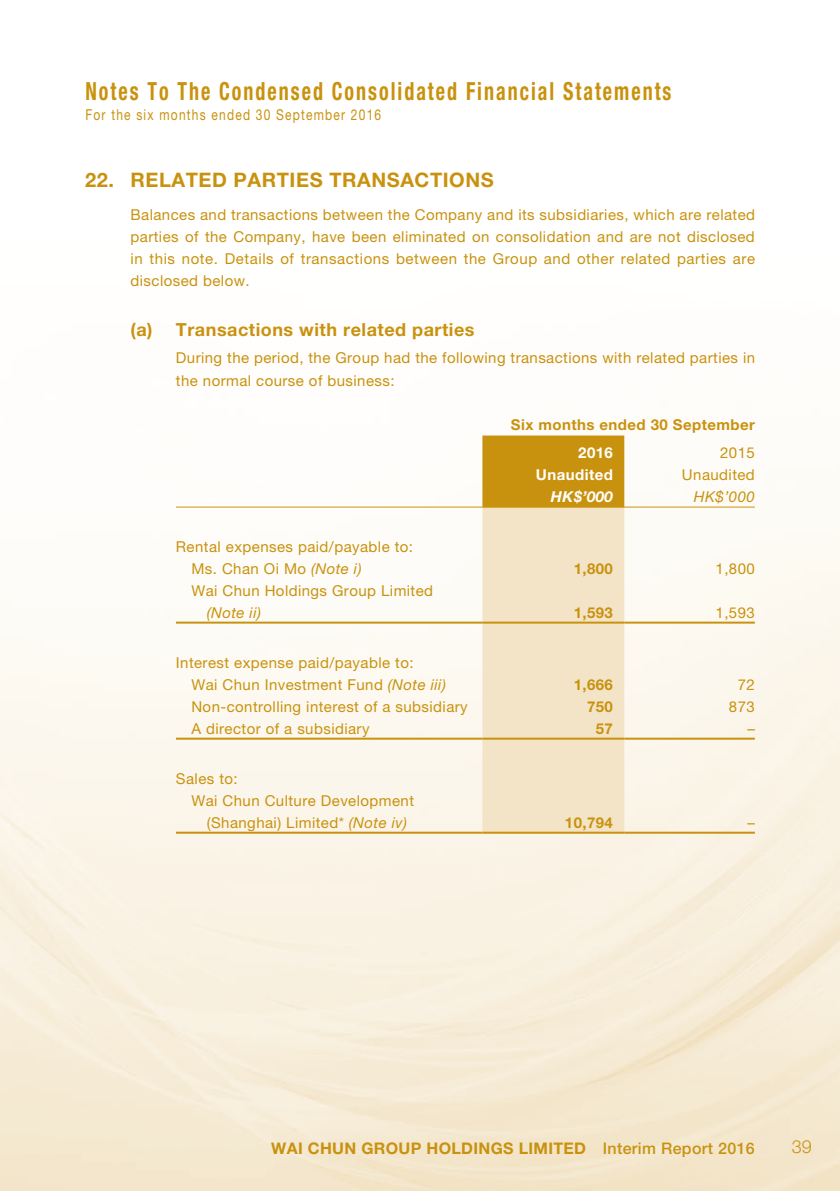
<style>
.page{position:relative;width:840px;height:1191px;background:#fff}
.page>*{position:absolute;margin:0;border:0;box-sizing:border-box;transform-origin:0 0}
.t1{font:700 condensed 25px "Helvetica Neue LT Std";letter-spacing:.1em;color:#c9920e;scale:.8 1}
._01_Heading_1{font:700 20px "Helvetica Neue LT Std";letter-spacing:.03em;color:#c9920e}
._02_Heading_2{font:700 18px "Helvetica Neue LT Std";letter-spacing:.03em;color:#c9920e}
.t2{font:300 18px "Helvetica Neue LT Std";color:#c9920e}
.t3{font:700 16px "Helvetica Neue LT Std";letter-spacing:.02em;color:#c9920e}
._00_Body_text{font:15px/22px "Helvetica Neue LT Std";letter-spacing:.03em;color:#c9920e;text-align:justify}
._50_Table_Body{font:15px "Helvetica Neue LT Std";letter-spacing:.03em;color:#c9920e}
._50_Table_Body-2{font:700 15px "Helvetica Neue LT Std";letter-spacing:.03em;color:#c9920e}
._00_Body_text-2{font:15px "Helvetica Neue LT Std";letter-spacing:.1em;color:#c9920e;scale:.8 1}
._50_Table_Body-3{font:italic 15px "Helvetica Neue LT Std";letter-spacing:.03em;color:#c9920e}
._50_Table_Body-4{font:700 15px "Helvetica Neue LT Std";letter-spacing:.03em;color:#fff}
._50_Table_Body-5{font:italic 700 15px "Helvetica Neue LT Std";color:#fff}
.s1{font-style:italic}
.s2{font-weight:500}
</style>
<div class="page">
<img style="left:0;top:435px;width:839px;height:756px">
<div style="left:482px;top:435px;width:142px;height:71px;background:#c9920e"></div>
<div style="left:482px;top:507px;width:142px;height:324px;background:#f3e4c7"></div>
<hr style="left:176px;top:506px;width:306px;height:1px;background:#c9920e">
<hr style="left:482px;top:506px;width:142px;height:1px;background:#c9920e">
<hr style="left:624px;top:506px;width:130px;height:1px;background:#c9920e">
<hr style="left:176px;top:621px;width:306px;height:2px;background:#c9920e">
<hr style="left:482px;top:621px;width:142px;height:2px;background:#c9920e">
<hr style="left:624px;top:621px;width:130px;height:2px;background:#c9920e">
<hr style="left:176px;top:737px;width:306px;height:2px;background:#c9920e">
<hr style="left:482px;top:737px;width:142px;height:2px;background:#c9920e">
<hr style="left:624px;top:737px;width:130px;height:2px;background:#c9920e">
<hr style="left:176px;top:831px;width:306px;height:2px;background:#c9920e">
<hr style="left:482px;top:831px;width:142px;height:2px;background:#c9920e">
<hr style="left:624px;top:831px;width:130px;height:2px;background:#c9920e">
<h1 class="t1" style="left:85px;top:76px;width:733px">Notes To The Condensed Consolidated Financial Statements</h1>
<p class="_00_Body_text-2" style="left:85px;top:106px;width:371px">For the six months ended 30 September 2016</p>
<p class="_01_Heading_1" style="left:85px;top:167px;width:410px">22. RELATED PARTIES TRANSACTIONS</p>
<p class="_00_Body_text" style="left:130px;top:203px;width:625px">Balances and transactions between the Company and its subsidiaries, which are related parties of the Company, have been eliminated on consolidation and are not disclosed in this note. Details of transactions between the Group and other related parties are disclosed below.</p>
<p class="_02_Heading_2" style="left:130px;top:318px;width:345px">(a) Transactions with related parties</p>
<p class="_00_Body_text" style="left:176px;top:347px;width:580px">During the period, the Group had the following transactions with related parties in the normal course of business:</p>
<p class="_50_Table_Body-2" style="left:510px;top:415px;width:245px">Six months ended 30 September</p>
<p class="_50_Table_Body-4" style="left:578px;top:443px;width:36px">2016</p>
<p class="_50_Table_Body" style="left:719px;top:443px;width:36px">2015</p>
<p class="_50_Table_Body-4" style="left:535px;top:465px;width:78px">Unaudited</p>
<p class="_50_Table_Body" style="left:681px;top:465px;width:74px">Unaudited</p>
<p class="_50_Table_Body-5" style="left:550px;top:487px;width:63px">HK$’000</p>
<p class="_50_Table_Body-3" style="left:693px;top:487px;width:62px">HK$’000</p>
<p class="_50_Table_Body" style="left:176px;top:537px;width:238px">Rental expenses paid/payable to:</p>
<p class="_50_Table_Body" style="left:191px;top:559px;width:172px">Ms. Chan Oi Mo <span class="s1">(Note i)</span></p>
<p class="_50_Table_Body-2" style="left:573px;top:559px;width:41px">1,800</p>
<p class="_50_Table_Body" style="left:715px;top:559px;width:41px">1,800</p>
<p class="_50_Table_Body" style="left:191px;top:581px;width:243px">Wai Chun Holdings Group Limited</p>
<p class="_50_Table_Body-3" style="left:207px;top:603px;width:56px">(Note ii)</p>
<p class="_50_Table_Body-2" style="left:573px;top:603px;width:41px">1,593</p>
<p class="_50_Table_Body" style="left:715px;top:603px;width:41px">1,593</p>
<p class="_50_Table_Body" style="left:176px;top:653px;width:239px">Interest expense paid/payable to:</p>
<p class="_50_Table_Body" style="left:191px;top:675px;width:256px">Wai Chun Investment Fund <span class="s1">(Note iii)</span></p>
<p class="_50_Table_Body-2" style="left:573px;top:675px;width:41px">1,666</p>
<p class="_50_Table_Body" style="left:737px;top:675px;width:19px">72</p>
<p class="_50_Table_Body" style="left:191px;top:697px;width:278px">Non-controlling interest of a subsidiary</p>
<p class="_50_Table_Body-2" style="left:586px;top:697px;width:27px">750</p>
<p class="_50_Table_Body" style="left:728px;top:697px;width:27px">873</p>
<p class="_50_Table_Body" style="left:191px;top:719px;width:180px">A director of a subsidiary</p>
<p class="_50_Table_Body-2" style="left:595px;top:719px;width:19px">57</p>
<p class="_50_Table_Body" style="left:747px;top:719px;width:9px">–</p>
<p class="_50_Table_Body" style="left:176px;top:769px;width:63px">Sales to:</p>
<p class="_50_Table_Body" style="left:191px;top:791px;width:224px">Wai Chun Culture Development</p>
<p class="_50_Table_Body" style="left:207px;top:813px;width:202px">(Shanghai) Limited* <span class="s1">(Note iv)</span></p>
<p class="_50_Table_Body-2" style="left:564px;top:813px;width:49px">10,794</p>
<p class="_50_Table_Body" style="left:747px;top:813px;width:9px">–</p>
<p class="t3" style="left:271px;top:1138px;width:484px">WAI CHUN GROUP HOLDINGS LIMITED <span class="s2">Interim Report 2016</span></p>
<p class="t2" style="left:791px;top:1135px;width:22px">39</p>
</div>
